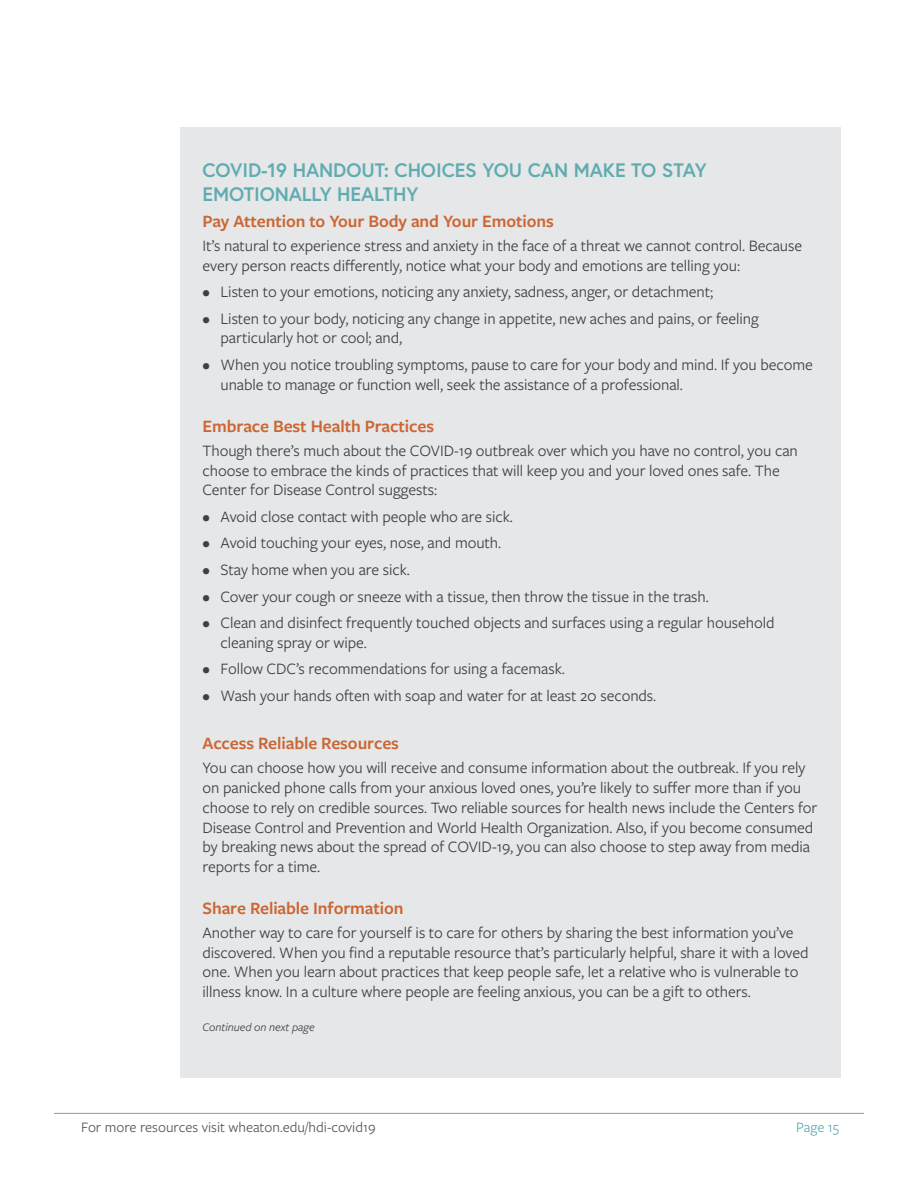
<style>
.page{position:relative;width:918px;height:1188px;background:#fff}
.page>*{position:absolute;margin:0;border:0;box-sizing:border-box;transform-origin:0 0}
.t1{font:700 19.5px/23.4px "Europa";letter-spacing:-.005em;color:#5facb1}
.t2{font:600 18px "Freight Sans Pro";letter-spacing:-.005em;color:#c63}
.t3{font:16.5px/19.8px "Freight Sans Pro";letter-spacing:-.005em;color:#404042}
.t4{font:15px "Freight Sans Pro";color:#57585b}
.t5{font:15px "Freight Sans Pro";color:#5facb1}
.t6{font:italic 12px "Freight Sans Pro";letter-spacing:-.005em;color:#404042}
</style>
<div class="page">
<hr style="left:54px;top:1113px;width:810px;height:1px;background:#5facb1">
<div style="left:180px;top:127px;width:661px;height:951px;background:#e6e7e8"></div>
<p class="t1" style="left:202px;top:160px;width:506px">COVID-19 HANDOUT: CHOICES YOU CAN MAKE TO STAY<br>EMOTIONALLY HEALTHY</p>
<p class="t2" style="left:202px;top:214px;width:353px">Pay Attention to Your Body and Your Emotions</p>
<p class="t3" style="left:202px;top:237px;width:601px">It’s natural to experience stress and anxiety in the face of a threat we cannot control. Because every person reacts differently, notice what your body and emotions are telling you:</p>
<p class="t3" style="left:202px;top:283px;width:512px">• Listen to your emotions, noticing any anxiety, sadness, anger, or detachment;</p>
<p class="t3" style="left:221px;top:310px;width:540px;text-indent:-18px">• Listen to your body, noticing any change in appetite, new aches and pains, or feeling particularly hot or cool; and,</p>
<p class="t3" style="left:221px;top:356px;width:594px;text-indent:-18px">• When you notice troubling symptoms, pause to care for your body and mind. If you become unable to manage or function well, seek the assistance of a professional.</p>
<p class="t2" style="left:202px;top:419px;width:233px">Embrace Best Health Practices</p>
<p class="t3" style="left:202px;top:442px;width:597px">Though there’s much about the COVID-19 outbreak over which you have no control, you can choose to embrace the kinds of practices that will keep you and your loved ones safe. The<br>Center for Disease Control suggests:</p>
<p class="t3" style="left:202px;top:508px;width:312px">• Avoid close contact with people who are sick.</p>
<p class="t3" style="left:202px;top:535px;width:300px">• Avoid touching your eyes, nose, and mouth.</p>
<p class="t3" style="left:202px;top:561px;width:209px">• Stay home when you are sick.</p>
<p class="t3" style="left:202px;top:588px;width:508px">• Cover your cough or sneeze with a tissue, then throw the tissue in the trash.</p>
<p class="t3" style="left:221px;top:614px;width:556px;text-indent:-18px">• Clean and disinfect frequently touched objects and surfaces using a regular household cleaning spray or wipe.</p>
<p class="t3" style="left:202px;top:661px;width:364px">• Follow CDC’s recommendations for using a facemask.</p>
<p class="t3" style="left:202px;top:687px;width:455px">• Wash your hands often with soap and water for at least 20 seconds.</p>
<p class="t2" style="left:202px;top:736px;width:198px">Access Reliable Resources</p>
<p class="t3" style="left:202px;top:760px;width:616px">You can choose how you will receive and consume information about the outbreak. If you rely on panicked phone calls from your anxious loved ones, you’re likely to suffer more than if you choose to rely on credible sources. Two reliable sources for health news include the Centers for Disease Control and Prevention and World Health Organization. Also, if you become consumed by breaking news about the spread of COVID-19, you can also choose to step away from media reports for a time.</p>
<p class="t2" style="left:202px;top:901px;width:203px">Share Reliable Information</p>
<p class="t3" style="left:202px;top:924px;width:608px">Another way to care for yourself is to care for others by sharing the best information you’ve discovered. When you find a reputable resource that’s particularly helpful, share it with a loved one. When you learn about practices that keep people safe, let a relative who is vulnerable to illness know. In a culture where people are feeling anxious, you can be a gift to others.</p>
<p class="t6" style="left:202px;top:1023px;width:114px">Continued on next page</p>
<p class="t4" style="left:81px;top:1122px;width:296px">For more resources visit wheaton.edu/hdi-covid19</p>
<p class="t5" style="left:796px;top:1122px;width:44px">Page 15</p>
</div>
